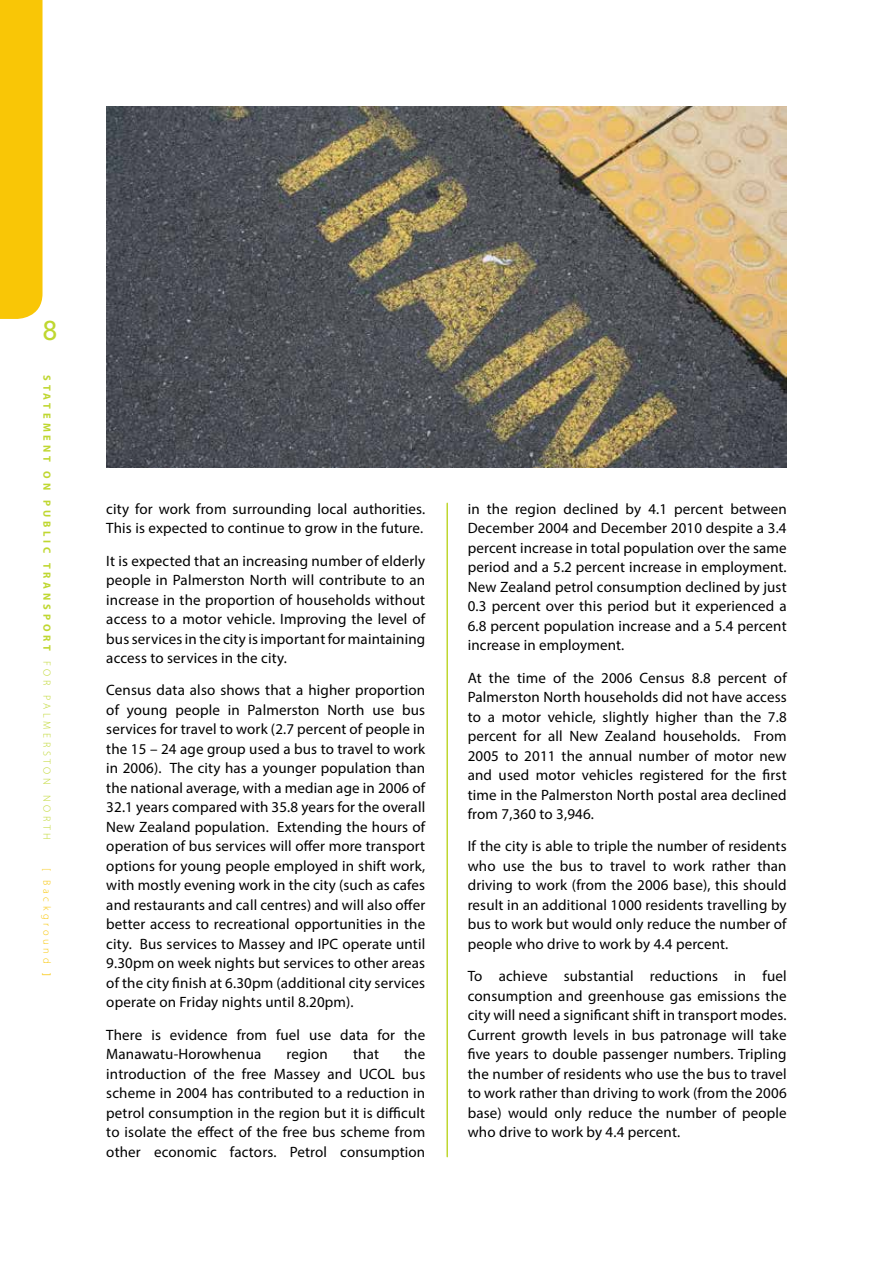
<style>
.page{position:relative;width:893px;height:1263px;background:#fff}
.page>*{position:absolute;margin:0;border:0;box-sizing:border-box;transform-origin:0 0}
.t1{font:500 27px "Avenir";color:#bfd730}
.t2{font:15px/19.5px "Myriad Pro";letter-spacing:.01em;color:#000;text-align:justify}
.t3{font:700 10.5px "Myriad Pro";letter-spacing:.37em;color:#bfd730}
.t4{font:300 10.5px "Myriad Pro";letter-spacing:.35em;color:#f9c606}
.s1{font-weight:300}
.s2{font-weight:400}
</style>
<div class="page">
<div style="left:0;top:0;width:43px;height:319px;background:#f9c606"></div>
<hr style="left:446px;top:503px;width:2px;height:654px;background:#bfd730">
<img style="left:106px;top:106px;width:681px;height:361px">
<h1 class="t1" style="left:43px;top:315px;width:17px">8</h1>
<p class="t3" style="left:54px;top:375px;width:466px;rotate:90deg">STATEMENT ON PUBLIC TRANSPORT <span class="s1">FOR PALMERSTON NORTH</span></p>
<p class="t4" style="left:53px;top:867px;width:110px;rotate:90deg">[ Background <span class="s2">]</span></p>
<p class="t2" style="left:106px;top:499px;width:320px">city for work from surrounding local authorities.<br>This is expected to continue to grow in the future.</p>
<p class="t2" style="left:106px;top:550px;width:320px">It is expected that an increasing number of elderly people in Palmerston North will contribute to an increase in the proportion of households without access to a motor vehicle. Improving the level of bus services in the city is important for maintaining access to services in the city.</p>
<p class="t2" style="left:106px;top:680px;width:320px">Census data also shows that a higher proportion of young people in Palmerston North use bus services for travel to work (2.7 percent of people in the 15 – 24 age group used a bus to travel to work in 2006). The city has a younger population than the national average, with a median age in 2006 of 32.1 years compared with 35.8 years for the overall New Zealand population. Extending the hours of operation of bus services will offer more transport options for young people employed in shift work, with mostly evening work in the city (such as cafes and restaurants and call centres) and will also offer better access to recreational opportunities in the city. Bus services to Massey and IPC operate until 9.30pm on week nights but services to other areas of the city finish at 6.30pm (additional city services operate on Friday nights until 8.20pm).</p>
<p class="t2" style="left:106px;top:1024px;width:320px">There is evidence from fuel use data for the<br>Manawatu-Horowhenua</p>
<p class="t2" style="left:106px;top:1044px;width:320px;text-indent:298px">the introduction of the free Massey and UCOL bus scheme in 2004 has contributed to a reduction in petrol consumption in the region but it is difficult to isolate the effect of the free bus scheme from other economic factors. Petrol consumption</p>
<p class="t2" style="left:287px;top:1044px;width:43px">region</p>
<p class="t2" style="left:353px;top:1044px;width:27px">that</p>
<p class="t2" style="left:468px;top:499px;width:320px">in the region declined by 4.1 percent between December 2004 and December 2010 despite a 3.4 percent increase in total population over the same period and a 5.2 percent increase in employment.<br>New Zealand petrol consumption declined by just 0.3 percent over this period but it experienced a 6.8 percent population increase and a 5.4 percent increase in employment.</p>
<p class="t2" style="left:468px;top:667px;width:320px">At the time of the 2006 Census 8.8 percent of Palmerston North households did not have access to a motor vehicle, slightly higher than the 7.8 percent for all New Zealand households. From 2005 to 2011 the annual number of motor new and used motor vehicles registered for the first time in the Palmerston North postal area declined from 7,360 to 3,946.</p>
<p class="t2" style="left:468px;top:836px;width:320px">If the city is able to triple the number of residents who use the bus to travel to work rather than driving to work (from the 2006 base), this should result in an additional 1000 residents travelling by bus to work but would only reduce the number of people who drive to work by 4.4 percent.</p>
<p class="t2" style="left:468px;top:966px;width:320px">To achieve substantial reductions in fuel consumption and greenhouse gas emissions the city will need a significant shift in transport modes.<br>Current growth levels in bus patronage will take five years to double passenger numbers. Tripling the number of residents who use the bus to travel to work rather than driving to work (from the 2006 base) would only reduce the number of people who drive to work by 4.4 percent.</p>
</div>
